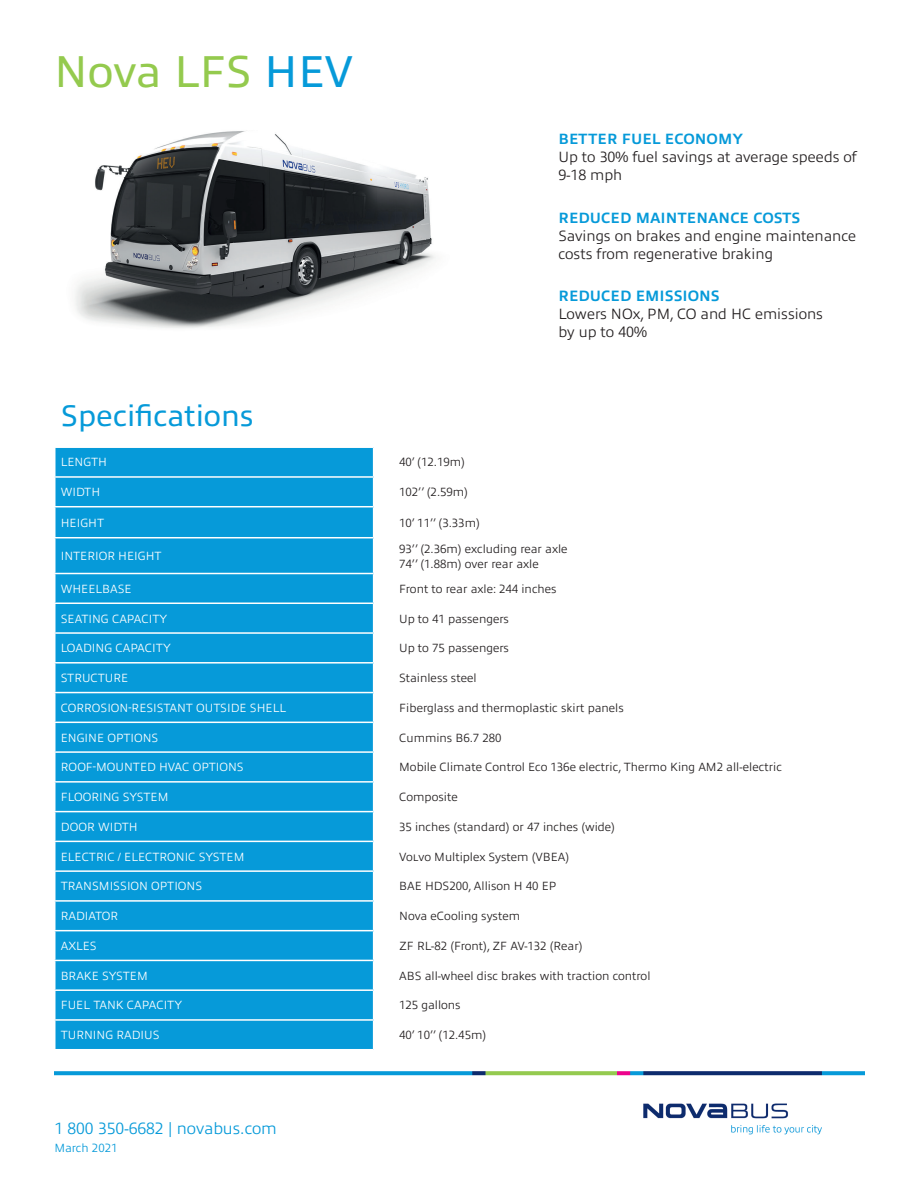
<style>
.page{position:relative;width:918px;height:1188px;background:#fff}
.page>*{position:absolute;margin:0;border:0;box-sizing:border-box;transform-origin:0 0}
.t1{font:45px "Allumi Pro";color:#94ca4e}
.t2{font:30px "Allumi Pro";color:#069ad9}
.t3{font:300 16.5px "Allumi Pro";color:#069ad9}
.t4{font:700 15.15px "Allumi Pro";color:#069ad9}
.t5{font:300 15px/18px "Allumi Pro";color:#231f20}
.t6{font:700 15px "Allumi Pro";color:#069ad9}
.t7{font:300 12px/15px "Allumi Pro";color:#231f20}
.t8{font:300 12px "Allumi Pro";color:#fff}
.t9{font:300 12px "Allumi Pro";color:#069ad9}
.s1{color:#069ad9}
.s2{font-size:15.15px}
</style>
<div class="page">
<img style="left:54px;top:1071px;width:810px;height:64px">
<img style="left:75px;top:131px;width:361px;height:197px">
<div style="left:56px;top:448px;width:317px;height:601px;background:#069ad9"></div>
<hr style="left:54px;top:476px;width:320px;height:2px;background:#fff">
<hr style="left:54px;top:506px;width:320px;height:1px;background:#fff">
<hr style="left:54px;top:537px;width:320px;height:1px;background:#fff">
<hr style="left:54px;top:573px;width:320px;height:1px;background:#fff">
<hr style="left:54px;top:603px;width:320px;height:1px;background:#fff">
<hr style="left:54px;top:632px;width:320px;height:2px;background:#fff">
<hr style="left:54px;top:662px;width:320px;height:2px;background:#fff">
<hr style="left:54px;top:692px;width:320px;height:1px;background:#fff">
<hr style="left:54px;top:722px;width:320px;height:1px;background:#fff">
<hr style="left:54px;top:751px;width:320px;height:2px;background:#fff">
<hr style="left:54px;top:781px;width:320px;height:2px;background:#fff">
<hr style="left:54px;top:811px;width:320px;height:1px;background:#fff">
<hr style="left:54px;top:841px;width:320px;height:1px;background:#fff">
<hr style="left:54px;top:870px;width:320px;height:2px;background:#fff">
<hr style="left:54px;top:900px;width:320px;height:2px;background:#fff">
<hr style="left:54px;top:930px;width:320px;height:1px;background:#fff">
<hr style="left:54px;top:960px;width:320px;height:1px;background:#fff">
<hr style="left:54px;top:989px;width:320px;height:2px;background:#fff">
<hr style="left:54px;top:1019px;width:320px;height:2px;background:#fff">
<svg style="left:373px;top:573px;width:1px;height:477px"></svg>
<h1 class="t1" style="left:54px;top:39px;width:301px">Nova LFS <span class="s1">HEV</span></h1>
<p class="t6" style="left:558px;top:128px;width:186px">BETTER FUEL ECONOMY</p>
<p class="t5" style="left:558px;top:147px;width:300px">Up to 30% fuel savings at average speeds of<br>9-18 mph</p>
<p class="t6" style="left:558px;top:206px;width:243px">REDUCED MAINTENANCE COSTS</p>
<p class="t5" style="left:558px;top:225px;width:299px">Savings on brakes and engine maintenance costs from regenerative <span class="s2">braking</span></p>
<p class="t4" style="left:558px;top:285px;width:163px">REDUCED EMISSIONS</p>
<p class="t5" style="left:558px;top:304px;width:266px">Lowers NOx, PM, CO and HC emissions by up to 40%</p>
<h2 class="t2" style="left:61px;top:394px;width:194px">Specifications</h2>
<p class="t8" style="left:61px;top:454px;width:48px">LENGTH</p>
<p class="t7" style="left:399px;top:454px;width:67px">40’ (12.19m)</p>
<p class="t8" style="left:61px;top:483px;width:41px">WIDTH</p>
<p class="t7" style="left:399px;top:484px;width:70px">102’’ (2.59m)</p>
<p class="t8" style="left:61px;top:514px;width:45px">HEIGHT</p>
<p class="t7" style="left:399px;top:514px;width:82px">10’ 11’’ (3.33m)</p>
<p class="t8" style="left:61px;top:547px;width:102px">INTERIOR HEIGHT</p>
<p class="t7" style="left:399px;top:540px;width:170px">93’’ (2.36m) excluding rear axle<br>74’’ (1.88m) over rear axle</p>
<p class="t8" style="left:61px;top:580px;width:73px">WHEELBASE</p>
<p class="t7" style="left:399px;top:580px;width:159px">Front to rear axle: 244 inches</p>
<p class="t8" style="left:61px;top:610px;width:108px">SEATING CAPACITY</p>
<p class="t7" style="left:399px;top:610px;width:111px">Up to 41 passengers</p>
<p class="t8" style="left:61px;top:639px;width:112px">LOADING CAPACITY</p>
<p class="t7" style="left:399px;top:640px;width:111px">Up to 75 passengers</p>
<p class="t8" style="left:61px;top:669px;width:69px">STRUCTURE</p>
<p class="t7" style="left:399px;top:669px;width:79px">Stainless steel</p>
<p class="t8" style="left:61px;top:699px;width:227px">CORROSION-RESISTANT OUTSIDE SHELL</p>
<p class="t7" style="left:399px;top:699px;width:226px">Fiberglass and thermoplastic skirt panels</p>
<p class="t8" style="left:61px;top:729px;width:99px">ENGINE OPTIONS</p>
<p class="t7" style="left:399px;top:729px;width:104px">Cummins B6.7 280</p>
<p class="t8" style="left:61px;top:758px;width:185px">ROOF-MOUNTED HVAC OPTIONS</p>
<p class="t7" style="left:399px;top:759px;width:384px">Mobile Climate Control Eco 136e electric, Thermo King AM2 all-electric</p>
<p class="t8" style="left:61px;top:788px;width:109px">FLOORING SYSTEM</p>
<p class="t7" style="left:399px;top:789px;width:60px">Composite</p>
<p class="t8" style="left:61px;top:818px;width:78px">DOOR WIDTH</p>
<p class="t7" style="left:399px;top:818px;width:217px">35 inches (standard) or 47 inches (wide)</p>
<p class="t8" style="left:61px;top:848px;width:185px">ELECTRIC / ELECTRONIC SYSTEM</p>
<p class="t7" style="left:399px;top:848px;width:172px">VoLvo Multiplex System (VBEA)</p>
<p class="t8" style="left:61px;top:878px;width:143px">TRANSMISSION OPTIONS</p>
<p class="t7" style="left:399px;top:878px;width:159px">BAE HDS200, Allison H 40 EP</p>
<p class="t8" style="left:61px;top:907px;width:59px">RADIATOR</p>
<p class="t7" style="left:399px;top:908px;width:122px">Nova eCooling system</p>
<p class="t8" style="left:61px;top:937px;width:38px">AXLES</p>
<p class="t7" style="left:399px;top:937px;width:185px">ZF RL-82 (Front), ZF AV-132 (Rear)</p>
<p class="t8" style="left:61px;top:967px;width:89px">BRAKE SYSTEM</p>
<p class="t7" style="left:399px;top:967px;width:253px">ABS all-wheel disc brakes with traction control</p>
<p class="t8" style="left:61px;top:997px;width:123px">FUEL TANK CAPACITY</p>
<p class="t7" style="left:399px;top:997px;width:63px">125 gallons</p>
<p class="t8" style="left:61px;top:1026px;width:100px">TURNING RADIUS</p>
<p class="t7" style="left:399px;top:1027px;width:88px">40’ 10’’ (12.45m)</p>
<h3 class="t3" style="left:54px;top:1116px;width:224px">1 800 350-6682 | novabus.com</h3>
<p class="t9" style="left:54px;top:1139px;width:65px">March 2021</p>
</div>
